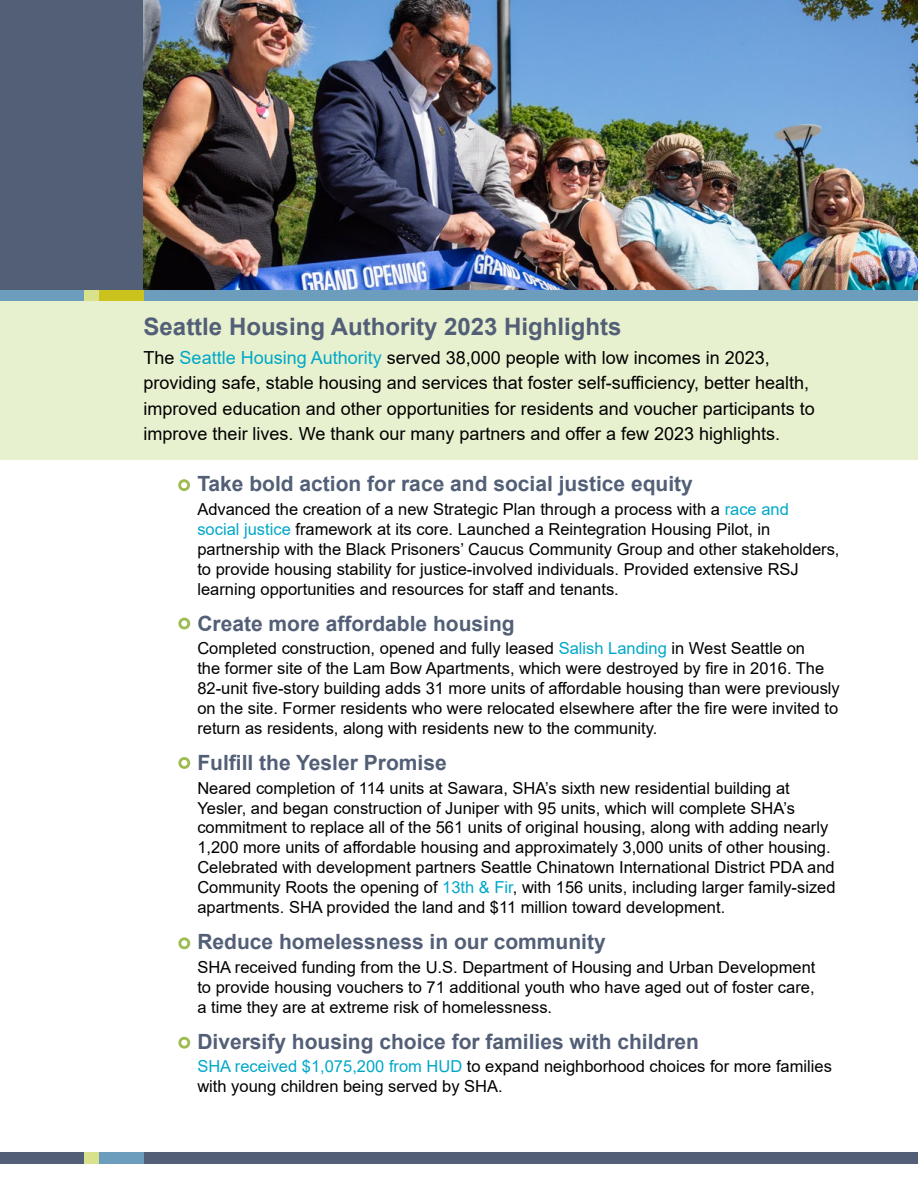
<style>
.page{position:relative;width:918px;height:1188px;background:#fff}
.page>*{position:absolute;margin:0;border:0;box-sizing:border-box;transform-origin:0 0}
.Subhead{font:700 24px "Arial";color:#525f77}
.Subhead-2{font:700 21px "Arial";color:#525f77}
.body{font:18px/25.5px "Arial";color:#000}
.body-2{font:16.5px/20px "Arial";color:#000}
.s1{color:#00a8c7}
</style>
<div class="page">
<div style="left:0;top:0;width:144px;height:294px;background:#525f77"></div>
<div style="left:0;top:296px;width:918px;height:164px;background:#e7f1cf"></div>
<img style="left:144px;top:0;width:774px;height:291px">
<div style="left:0;top:1152px;width:918px;height:12px;background:#525f77"></div>
<div style="left:98px;top:1152px;width:46px;height:12px;background:#6d9dbd"></div>
<div style="left:84px;top:1152px;width:15px;height:12px;background:#dae18c"></div>
<div style="left:178px;top:479px;width:12px;height:12px;border:3px solid #9ebc51;border-radius:50%"></div>
<div style="left:178px;top:618px;width:12px;height:11px;border:3px solid #9ebc51;border-radius:50%"></div>
<div style="left:178px;top:757px;width:12px;height:12px;border:3px solid #9ebc51;border-radius:50%"></div>
<div style="left:178px;top:937px;width:12px;height:12px;border:3px solid #9ebc51;border-radius:50%"></div>
<div style="left:178px;top:1037px;width:12px;height:12px;border:3px solid #9ebc51;border-radius:50%"></div>
<div style="left:0;top:291px;width:918px;height:10px;background:#6d9dbd"></div>
<div style="left:99px;top:291px;width:44px;height:10px;background:#cbc21e"></div>
<div style="left:84px;top:291px;width:15px;height:10px;background:#dae18c"></div>
<p class="Subhead" style="left:144px;top:310px;width:479px">Seattle Housing Authority 2023 Highlights</p>
<p class="body" style="left:144px;top:345px;width:673px">The <span class="s1">Seattle Housing Authority</span> served 38,000 people with low incomes in 2023, providing safe, stable housing and services that foster self-sufficiency, better health, improved education and other opportunities for residents and voucher participants to improve their lives. We thank our many partners and offer a few 2023 highlights.</p>
<p class="Subhead-2" style="left:197px;top:470px;width:497px">Take bold action for race and social justice equity</p>
<p class="body-2" style="left:197px;top:499px;width:644px">Advanced the creation of a new Strategic Plan through a process with a <span class="s1">race and<br>social justice</span> framework at its core. Launched a Reintegration Housing Pilot, in partnership with the Black Prisoners’ Caucus Community Group and other stakeholders, to provide housing stability for justice-involved individuals. Provided extensive RSJ learning opportunities and resources for staff and tenants.</p>
<p class="Subhead-2" style="left:197px;top:609px;width:319px">Create more affordable housing</p>
<p class="body-2" style="left:197px;top:638px;width:644px">Completed construction, opened and fully leased <span class="s1">Salish Landing</span> in West Seattle on<br>the former site of the Lam Bow Apartments, which were destroyed by fire in 2016. The 82-unit five-story building adds 31 more units of affordable housing than were previously on the site. Former residents who were relocated elsewhere after the fire were invited to return as residents, along with residents new to the community.</p>
<p class="Subhead-2" style="left:197px;top:749px;width:251px">Fulfill the Yesler Promise</p>
<p class="body-2" style="left:197px;top:778px;width:640px">Neared completion of 114 units at Sawara, SHA’s sixth new residential building at Yesler, and began construction of Juniper with 95 units, which will complete SHA’s commitment to replace all of the 561 units of original housing, along with adding nearly 1,200 more units of affordable housing and approximately 3,000 units of other housing.<br>Celebrated with development partners Seattle Chinatown International District PDA and Community Roots the opening of <span class="s1">13th &amp; Fir</span>, with 156 units, including larger family-sized apartments. SHA provided the land and $11 million toward development.</p>
<p class="Subhead-2" style="left:197px;top:928px;width:410px">Reduce homelessness in our community</p>
<p class="body-2" style="left:197px;top:957px;width:620px;text-align:justify">SHA received funding from the U.S. Department of Housing and Urban Development to provide housing vouchers to 71 additional youth who have aged out of foster care, a time they are at extreme risk of homelessness.</p>
<p class="Subhead-2" style="left:197px;top:1028px;width:503px">Diversify housing choice for families with children</p>
<p class="body-2" style="left:197px;top:1057px;width:636px"><span class="s1">SHA received $1,075,200 from HUD</span> to expand neighborhood choices for more families with young children being served by SHA.</p>
</div>
